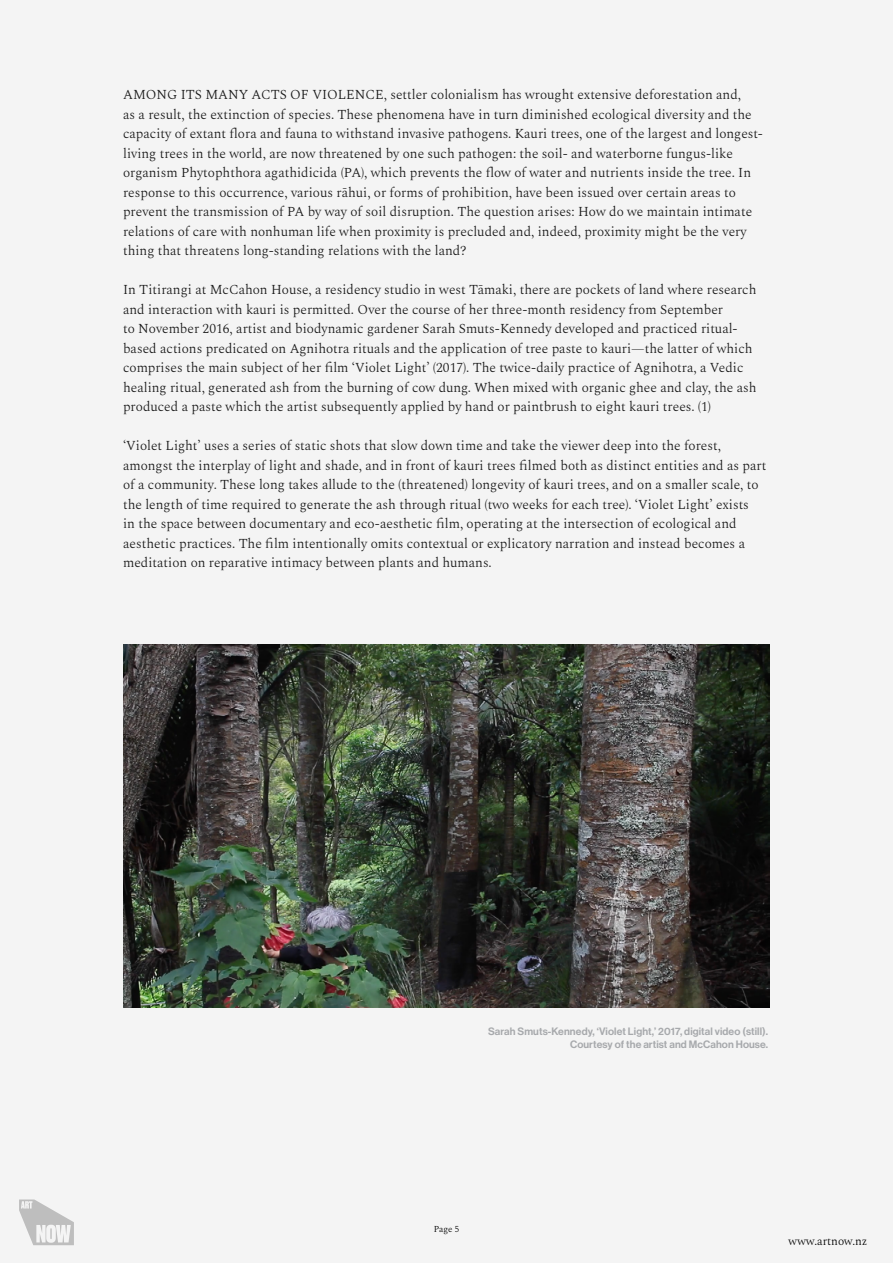
<style>
.page{position:relative;width:893px;height:1263px;background:#f4f4f4}
.page>*{position:absolute;margin:0;border:0;box-sizing:border-box;transform-origin:0 0}
.t1{font:300 13.5px/19.5px "Spectral";color:#181818}
.t2{font:300 11.7px "Spectral";color:#000}
.t3{font:10.5px/12.6px "N Haas Grotesk DS Pro 65 Md";letter-spacing:.01em;color:#a7a9ac;text-align:right}
.t4{font:300 9px "Spectral";color:#000}
</style>
<div class="page">
<svg style="left:19px;top:1199px;width:55px;height:46px"></svg>
<img style="left:123px;top:644px;width:647px;height:363px">
<p class="t1" style="left:123px;top:84px;width:641px">AMONG ITS MANY ACTS OF VIOLENCE, settler colonialism has wrought extensive deforestation and,<br>as a result, the extinction of species. These phenomena have in turn diminished ecological diversity and the capacity of extant flora and fauna to withstand invasive pathogens. Kauri trees, one of the largest and longest&shy;living trees in the world, are now threatened by one such pathogen: the soil- and waterborne fungus-like organism Phytophthora agathidicida (PA), which prevents the flow of water and nutrients inside the tree. In response to this occurrence, various rāhui, or forms of prohibition, have been issued over certain areas to prevent the transmission of PA by way of soil disruption. The question arises: How do we maintain intimate relations of care with nonhuman life when proximity is precluded and, indeed, proximity might be the very thing that threatens long-standing relations with the land?</p>
<p class="t1" style="left:123px;top:279px;width:635px">In Titirangi at McCahon House, a residency studio in west Tāmaki, there are pockets of land where research and interaction with kauri is permitted. Over the course of her three-month residency from September<br>to November 2016, artist and biodynamic gardener Sarah Smuts-Kennedy developed and practiced ritual&shy;based actions predicated on Agnihotra rituals and the application of tree paste to kauri—the latter of which comprises the main subject of her film ‘Violet Light’ (2017). The twice-daily practice of Agnihotra, a Vedic healing ritual, generated ash from the burning of cow dung. When mixed with organic ghee and clay, the ash produced a paste which the artist subsequently applied by hand or paintbrush to eight kauri trees. (1)</p>
<p class="t1" style="left:123px;top:435px;width:645px">‘Violet Light’ uses a series of static shots that slow down time and take the viewer deep into the forest, amongst the interplay of light and shade, and in front of kauri trees filmed both as distinct entities and as part of a community. These long takes allude to the (threatened) longevity of kauri trees, and on a smaller scale, to the length of time required to generate the ash through ritual (two weeks for each tree). ‘Violet Light’ exists<br>in the space between documentary and eco-aesthetic film, operating at the intersection of ecological and aesthetic practices. The film intentionally omits contextual or explicatory narration and instead becomes a meditation on reparative intimacy between plants and humans.</p>
<p class="t3" style="left:488px;top:1025px;width:282px">Sarah Smuts-Kennedy, ‘Violet Light,’ 2017, digital video (still).<br>Courtesy of the artist and McCahon House.</p>
<p class="t4" style="left:434px;top:1222px;width:27px">Page 5</p>
<p class="t2" style="left:788px;top:1233px;width:80px">www.artnow.nz</p>
</div>
